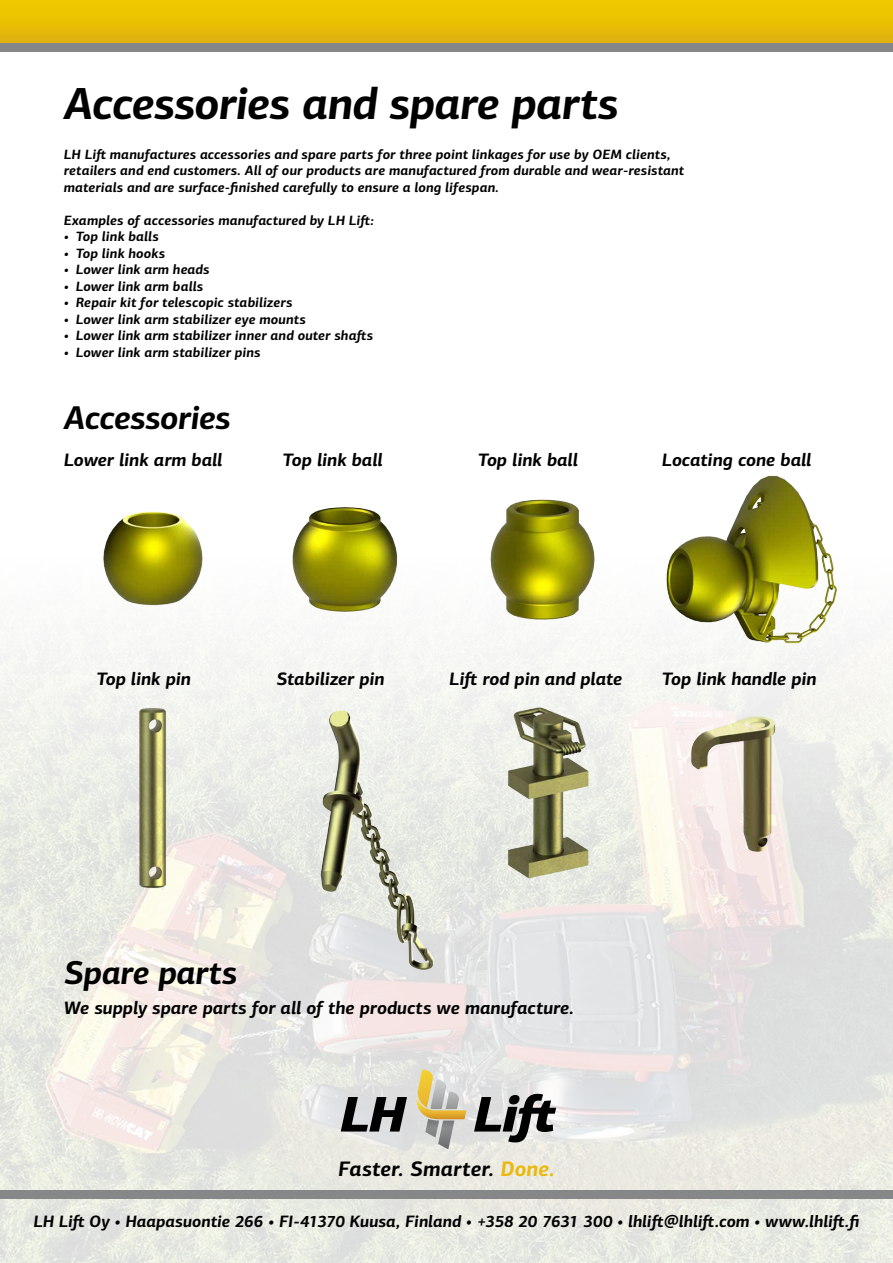
<style>
.page{position:relative;width:893px;height:1263px;background:#fff}
.page>*{position:absolute;margin:0;border:0;box-sizing:border-box;transform-origin:0 0}
.t1{font:italic 700 45px "PF Centro Sans Pro";letter-spacing:-.015em;color:#000}
.t2{font:italic 700 33px "PF Centro Sans Pro";letter-spacing:-.015em;color:#000}
.t3{font:italic 700 21px "PF Centro Sans Pro";letter-spacing:.01em;color:#000}
.t4{font:italic 700 18px "PF Centro Sans Pro";color:#000}
.t5{font:italic 700 16.5px "PF Centro Sans Pro";letter-spacing:.005em;color:#000}
.t6{font:italic 700 13.5px/16.5px "PF Centro Sans Pro";letter-spacing:.01em;color:#000}
.s1{color:#eab90c}
</style>
<div class="page">
<img style="left:0;top:633px;width:893px;height:630px">
<img style="left:651px;top:475px;width:196px;height:173px">
<img style="left:292px;top:507px;width:106px;height:105px">
<img style="left:490px;top:499px;width:105px;height:121px">
<img style="left:132px;top:700px;width:42px;height:202px">
<img style="left:461px;top:698px;width:166px;height:187px">
<img style="left:657px;top:685px;width:166px;height:187px">
<img style="left:298px;top:695px;width:158px;height:294px">
<img style="left:103px;top:511px;width:100px;height:95px">
<svg style="left:341px;top:1069px;width:215px;height:80px;background:#b9b7b0"></svg>
<div style="left:0;top:0;width:893px;height:5px;background:#f0ca00"></div>
<div style="left:0;top:5px;width:893px;height:38px;background:linear-gradient(to right,#e8bd06,#e8bd06)"></div>
<div style="left:0;top:43px;width:893px;height:9px;background:#868788"></div>
<div style="left:0;top:1191px;width:893px;height:8px;background:#868788"></div>
<h1 class="t1" style="left:64px;top:75px;width:557px">Accessories and spare parts</h1>
<p class="t6" style="left:64px;top:146px;width:622px">LH Lift manufactures accessories and spare parts for three point linkages for use by OEM clients, retailers and end customers. All of our products are manufactured from durable and wear-resistant materials and are surface-finished carefully to ensure a long lifespan.</p>
<p class="t6" style="left:64px;top:212px;width:312px">Examples of accessories manufactured by LH Lift:</p>
<p class="t6" style="left:64px;top:228px;width:97px">• Top link balls</p>
<p class="t6" style="left:64px;top:245px;width:103px">• Top link hooks</p>
<p class="t6" style="left:64px;top:261px;width:147px">• Lower link arm heads</p>
<p class="t6" style="left:64px;top:278px;width:141px">• Lower link arm balls</p>
<p class="t6" style="left:64px;top:294px;width:230px">• Repair kit for telescopic stabilizers</p>
<p class="t6" style="left:64px;top:311px;width:244px">• Lower link arm stabilizer eye mounts</p>
<p class="t6" style="left:64px;top:327px;width:311px">• Lower link arm stabilizer inner and outer shafts</p>
<p class="t6" style="left:64px;top:344px;width:198px">• Lower link arm stabilizer pins</p>
<h2 class="t2" style="left:64px;top:397px;width:169px">Accessories</h2>
<h3 class="t4" style="left:64px;top:449px;width:160px">Lower link arm ball</h3>
<h3 class="t4" style="left:478px;top:449px;width:102px">Top link ball</h3>
<h3 class="t4" style="left:662px;top:449px;width:151px">Locating cone ball</h3>
<h3 class="t4" style="left:282px;top:449px;width:102px">Top link ball</h3>
<h3 class="t4" style="left:96px;top:668px;width:96px">Top link pin</h3>
<h3 class="t4" style="left:276px;top:668px;width:110px">Stabilizer pin</h3>
<h3 class="t4" style="left:449px;top:668px;width:174px">Lift rod pin and plate</h3>
<h3 class="t4" style="left:662px;top:668px;width:156px">Top link handle pin</h3>
<h2 class="t2" style="left:64px;top:951px;width:175px">Spare parts</h2>
<h3 class="t4" style="left:64px;top:996px;width:512px">We supply spare parts for all of the products we manufacture.</h3>
<h3 class="t3" style="left:338px;top:1155px;width:218px">Faster. Smarter. <span class="s1">Done.</span></h3>
<p class="t5" style="left:33px;top:1211px;width:830px">LH Lift Oy • Haapasuontie 266 • FI-41370 Kuusa, Finland • +358 20 7631 300 • lhlift@lhlift.com • www.lhlift.fi</p>
</div>
